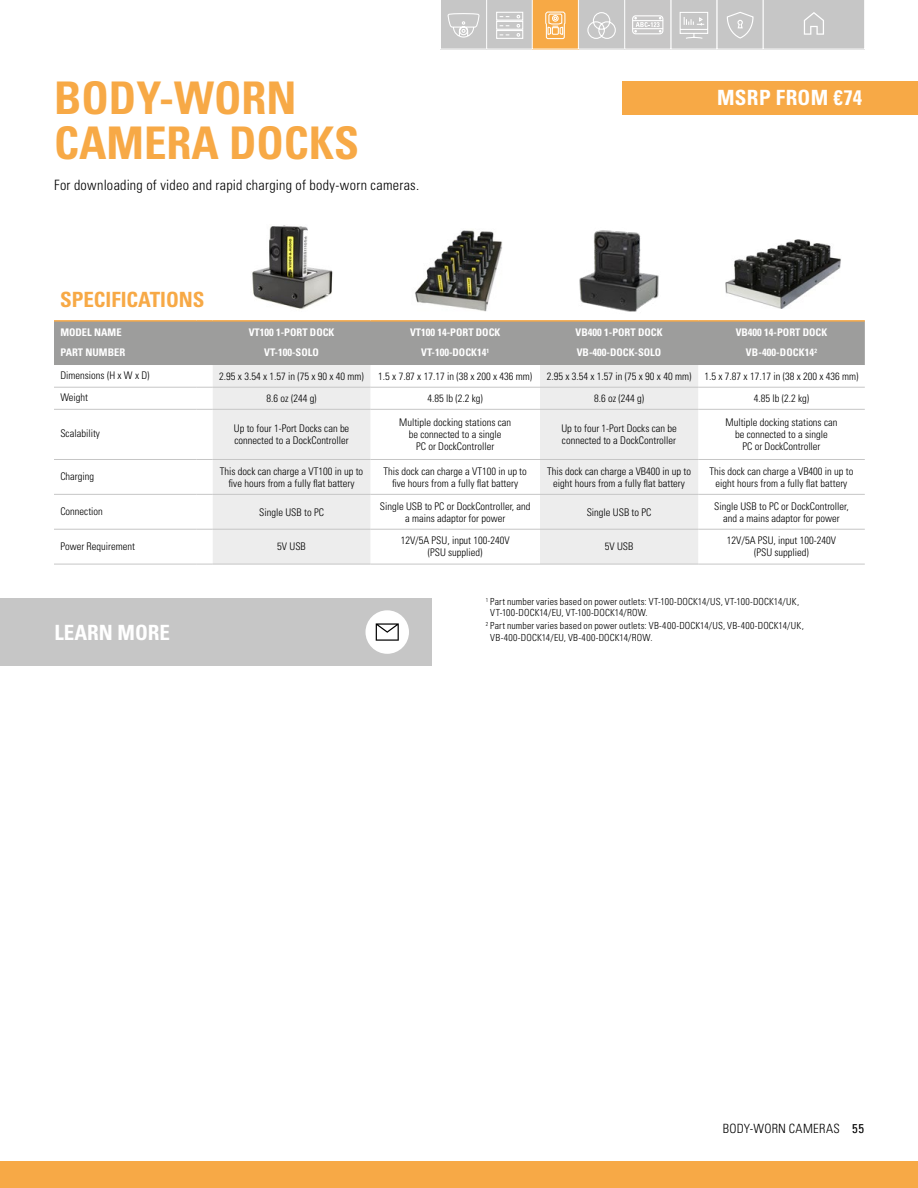
<style>
.page{position:relative;width:918px;height:1188px;background:#fff}
.page>*{position:absolute;margin:0;border:0;box-sizing:border-box;transform-origin:0 0}
.t1{font:700 condensed 45px "Univers LT Std";color:#f7a946}
.t2{font:700 condensed 21px "Univers LT Std";color:#fff}
.t3{font:700 condensed 21px "Univers LT Std";color:#f7a946}
.t4{font:300 condensed 14.25px "Univers LT Std";letter-spacing:.02em;color:#000}
.t5{font:300 condensed 12.75px "Univers LT Std";letter-spacing:.02em;color:#000}
.t6{font:300 condensed 10.5px/12px "Univers LT Std";color:#000;text-align:center}
.t7{font:700 condensed 10.5px "Univers LT Std";color:#fff}
.t8{font:300 condensed 9.75px/11.2px "Univers LT Std";letter-spacing:.015em;color:#000}
.s1{font-weight:400}
</style>
<div class="page">
<div style="left:622px;top:81px;width:296px;height:34px;background:#f7a946"></div>
<svg style="left:54px;top:386px;width:811px;height:178px"></svg>
<svg style="left:213px;top:365px;width:485px;height:199px;fill:#ededed"></svg>
<hr style="left:54px;top:387px;width:142px;height:1px;background:#c6c6c6">
<svg style="left:196px;top:387px;width:17px;height:1px"></svg>
<hr style="left:370px;top:387px;width:170px;height:1px;background:#c6c6c6">
<hr style="left:540px;top:387px;width:158px;height:1px;background:#c6c6c6">
<hr style="left:698px;top:387px;width:167px;height:1px;background:#c6c6c6">
<hr style="left:54px;top:409px;width:142px;height:1px;background:#c6c6c6">
<svg style="left:196px;top:409px;width:17px;height:1px"></svg>
<hr style="left:370px;top:409px;width:170px;height:1px;background:#c6c6c6">
<hr style="left:540px;top:409px;width:158px;height:1px;background:#c6c6c6">
<hr style="left:698px;top:409px;width:167px;height:1px;background:#c6c6c6">
<hr style="left:54px;top:459px;width:142px;height:1px;background:#c6c6c6">
<svg style="left:196px;top:459px;width:17px;height:1px"></svg>
<hr style="left:370px;top:459px;width:170px;height:1px;background:#c6c6c6">
<hr style="left:540px;top:459px;width:158px;height:1px;background:#c6c6c6">
<hr style="left:698px;top:459px;width:167px;height:1px;background:#c6c6c6">
<hr style="left:54px;top:494px;width:142px;height:1px;background:#c6c6c6">
<svg style="left:196px;top:494px;width:17px;height:1px"></svg>
<hr style="left:370px;top:494px;width:170px;height:1px;background:#c6c6c6">
<hr style="left:540px;top:494px;width:158px;height:1px;background:#c6c6c6">
<hr style="left:698px;top:494px;width:167px;height:1px;background:#c6c6c6">
<hr style="left:54px;top:529px;width:142px;height:1px;background:#c6c6c6">
<svg style="left:196px;top:529px;width:17px;height:1px"></svg>
<hr style="left:370px;top:529px;width:170px;height:1px;background:#c6c6c6">
<hr style="left:540px;top:529px;width:158px;height:1px;background:#c6c6c6">
<hr style="left:698px;top:529px;width:167px;height:1px;background:#c6c6c6">
<hr style="left:54px;top:564px;width:142px;height:1px;background:#c6c6c6">
<svg style="left:196px;top:564px;width:17px;height:1px"></svg>
<hr style="left:370px;top:564px;width:170px;height:1px;background:#c6c6c6">
<hr style="left:540px;top:564px;width:158px;height:1px;background:#c6c6c6">
<hr style="left:698px;top:564px;width:167px;height:1px;background:#c6c6c6">
<hr style="left:213px;top:387px;width:157px;height:1px;background:#c6c6c6">
<hr style="left:213px;top:409px;width:157px;height:1px;background:#c6c6c6">
<hr style="left:213px;top:459px;width:157px;height:1px;background:#c6c6c6">
<hr style="left:213px;top:494px;width:157px;height:1px;background:#c6c6c6">
<hr style="left:213px;top:529px;width:157px;height:1px;background:#c6c6c6">
<hr style="left:213px;top:564px;width:157px;height:1px;background:#c6c6c6">
<div style="left:54px;top:320px;width:811px;height:45px;background:#9d9d9c"></div>
<hr style="left:213px;top:320px;width:157px;height:2px;background:#f7a946">
<hr style="left:370px;top:320px;width:170px;height:2px;background:#f7a946">
<hr style="left:540px;top:320px;width:158px;height:2px;background:#f7a946">
<hr style="left:698px;top:320px;width:167px;height:2px;background:#f7a946">
<img style="left:252px;top:225px;width:81px;height:84px">
<img style="left:415px;top:230px;width:88px;height:82px">
<img style="left:579px;top:230px;width:80px;height:82px">
<img style="left:725px;top:239px;width:116px;height:70px">
<div style="left:0;top:598px;width:432px;height:68px;background:#c6c6c6"></div>
<div style="left:366px;top:610px;width:43px;height:44px;background:#fff;border-radius:50%"></div>
<svg style="left:376px;top:623px;width:23px;height:18px"></svg>
<div style="left:0;top:1161px;width:918px;height:27px;background:#f7a946"></div>
<svg style="left:441px;top:0;width:423px;height:49px;background:#d0c8bf"></svg>
<h1 class="t1" style="left:54px;top:70px;width:244px">BODY-WORN</h1>
<h2 class="t2" style="left:717px;top:85px;width:147px">MSRP FROM €74</h2>
<h1 class="t1" style="left:54px;top:115px;width:307px">CAMERA DOCKS</h1>
<h3 class="t4" style="left:54px;top:177px;width:367px">For downloading of video and rapid charging of body-worn cameras.</h3>
<h2 class="t3" style="left:60px;top:287px;width:146px">SPECIFICATIONS</h2>
<p class="t7" style="left:60px;top:326px;width:63px">MODEL NAME</p>
<p class="t7" style="left:249px;top:326px;width:87px">VT100 1-PORT DOCK</p>
<p class="t7" style="left:410px;top:326px;width:92px">VT100 14-PORT DOCK</p>
<p class="t7" style="left:576px;top:326px;width:88px">VB400 1-PORT DOCK</p>
<p class="t7" style="left:736px;top:326px;width:93px">VB400 14-PORT DOCK</p>
<p class="t7" style="left:60px;top:346px;width:66px">PART NUMBER</p>
<p class="t7" style="left:264px;top:346px;width:56px">VT-100-SOLO</p>
<p class="t7" style="left:421px;top:346px;width:69px">VT-100-DOCK14<sup>1</sup></p>
<p class="t7" style="left:577px;top:346px;width:86px">VB-400-DOCK-SOLO</p>
<p class="t7" style="left:746px;top:346px;width:73px">VB-400-DOCK14<sup>2</sup></p>
<p class="t6" style="left:60px;top:370px;width:91px">Dimensions (H x W x D)</p>
<p class="t6" style="left:219px;top:370px;width:146px">2.95 x 3.54 x 1.57 in (75 x 90 x 40 mm)</p>
<p class="t6" style="left:378px;top:370px;width:155px">1.5 x 7.87 x 17.17 in (38 x 200 x 436 mm)</p>
<p class="t6" style="left:547px;top:370px;width:146px">2.95 x 3.54 x 1.57 in (75 x 90 x 40 mm)</p>
<p class="t6" style="left:705px;top:370px;width:155px">1.5 x 7.87 x 17.17 in (38 x 200 x 436 mm)</p>
<p class="t6" style="left:60px;top:392px;width:29px">Weight</p>
<p class="t6" style="left:267px;top:392px;width:52px">8.6 oz (244 g)</p>
<p class="t6" style="left:428px;top:392px;width:57px">4.85 lb (2.2 kg)</p>
<p class="t6" style="left:594px;top:392px;width:52px">8.6 oz (244 g)</p>
<p class="t6" style="left:754px;top:392px;width:57px">4.85 lb (2.2 kg)</p>
<p class="t6" style="left:60px;top:428px;width:41px">Scalability</p>
<p class="t6" style="left:234px;top:423px;width:117px;text-align:left">Up to four 1-Port Docks can be connected to a DockController</p>
<p class="t6" style="left:399px;top:417px;width:113px">Multiple docking stations can be connected to a single<br>PC or DockController</p>
<p class="t6" style="left:561px;top:423px;width:117px;text-align:left">Up to four 1-Port Docks can be connected to a DockController</p>
<p class="t6" style="left:726px;top:417px;width:113px">Multiple docking stations can be connected to a single<br>PC or DockController</p>
<p class="t6" style="left:60px;top:470px;width:35px">Charging</p>
<p class="t6" style="left:220px;top:465px;width:145px">This dock can charge a VT100 in up to five hours from a fully flat battery</p>
<p class="t6" style="left:384px;top:465px;width:145px">This dock can charge a VT100 in up to five hours from a fully flat battery</p>
<p class="t6" style="left:547px;top:465px;width:145px">This dock can charge a VB400 in up to eight hours from a fully flat battery</p>
<p class="t6" style="left:710px;top:465px;width:145px">This dock can charge a VB400 in up to eight hours from a fully flat battery</p>
<p class="t6" style="left:60px;top:505px;width:44px">Connection</p>
<p class="t6" style="left:259px;top:506px;width:66px">Single USB to PC</p>
<p class="t6" style="left:380px;top:500px;width:152px">Single USB to PC or DockController, and a mains adaptor for power</p>
<p class="t6" style="left:587px;top:506px;width:66px">Single USB to PC</p>
<p class="t6" style="left:714px;top:500px;width:136px">Single USB to PC or DockController, and a mains adaptor for power</p>
<p class="t6" style="left:60px;top:540px;width:76px">Power Requirement</p>
<p class="t6" style="left:277px;top:541px;width:30px">5V USB</p>
<p class="t6" style="left:401px;top:535px;width:111px">12V/5A PSU, input 100-240V (PSU supplied)</p>
<p class="t6" style="left:605px;top:541px;width:30px">5V USB</p>
<p class="t6" style="left:727px;top:535px;width:111px">12V/5A PSU, input 100-240V (PSU supplied)</p>
<p class="t8" style="left:490px;top:596px;width:310px;text-indent:-5px"><sup>1</sup> Part number varies based on power outlets: VT-100-DOCK14/US, VT-100-DOCK14/UK,<br>VT-100-DOCK14/EU, VT-100-DOCK14/ROW.</p>
<p class="t8" style="left:486px;top:620px;width:320px"><sup>2</sup> Part number varies based on power outlets: VB-400-DOCK14/US, VB-400-DOCK14/UK,</p>
<h2 class="t2" style="left:55px;top:619px;width:117px">LEARN MORE</h2>
<p class="t8" style="left:490px;top:632px;width:164px">VB-400-DOCK14/EU, VB-400-DOCK14/ROW.</p>
<p class="t5" style="left:723px;top:1121px;width:143px">BODY-WORN CAMERAS <span class="s1">55</span></p>
</div>
